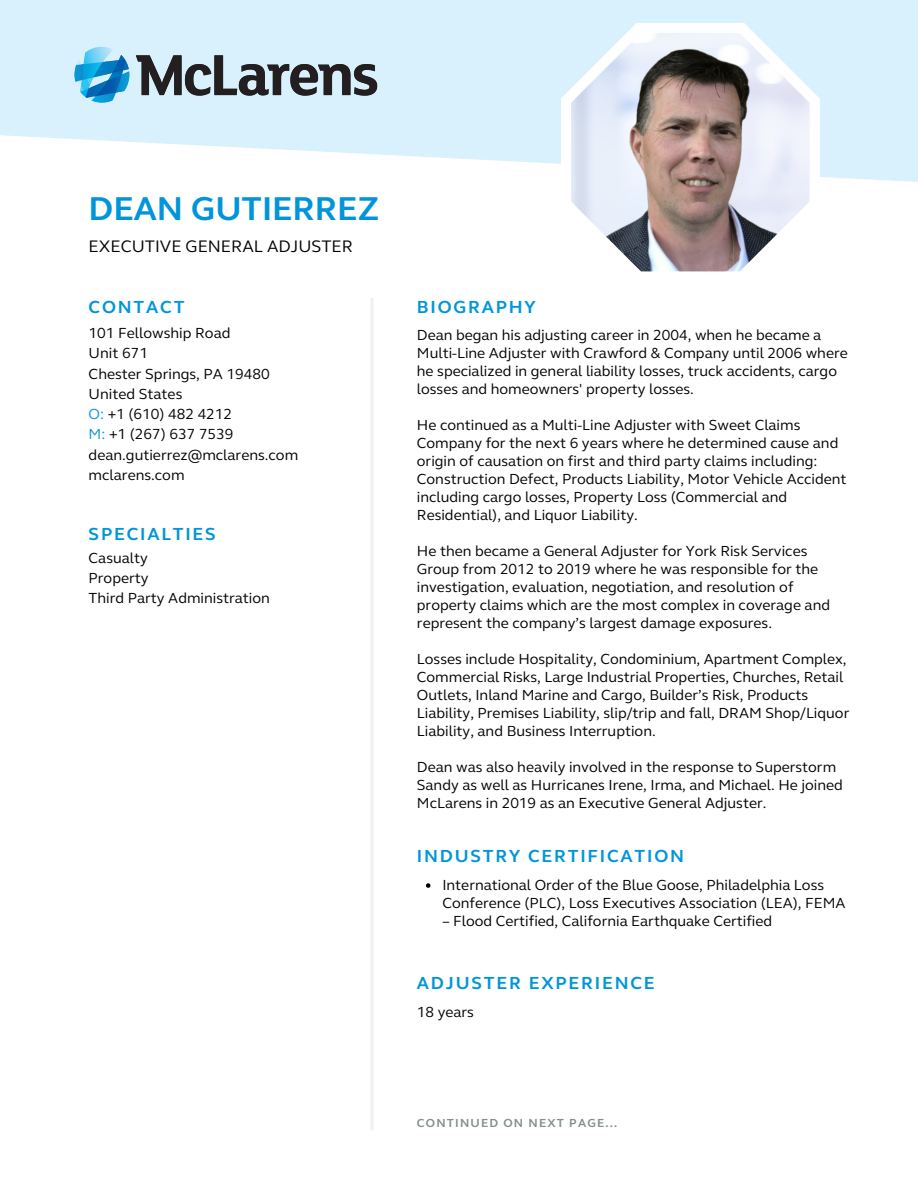
<style>
.page{position:relative;width:918px;height:1188px;background:#fff}
.page>*{position:absolute;margin:0;border:0;box-sizing:border-box;transform-origin:0 0}
.t1{font:700 33.9px "FS Elliot";color:#0095da}
.t2{font:700 18px "FS Elliot";letter-spacing:.1em;color:#0095da}
.t3{font:17.1px "FS Elliot";color:#000}
.t4{font:15px/18px "FS Elliot";color:#000}
.t5{font:700 12px "FS Elliot";letter-spacing:.1em;color:#848f8e}
.s1{color:#0095da}
</style>
<div class="page">
<hr style="left:371px;top:298px;width:2px;height:832px;background:#eff0f2">
<svg style="left:561px;top:23px;width:259px;height:249px"></svg>
<img style="left:571px;top:33px;width:239px;height:238px">
<svg style="left:426px;top:883px;width:4px;height:5px"></svg>
<img style="left:54px;top:23px;width:344px;height:103px">
<h1 class="t1" style="left:89px;top:189px;width:292px">DEAN GUTIERREZ</h1>
<p class="t3" style="left:89px;top:236px;width:266px">EXECUTIVE GENERAL ADJUSTER</p>
<p class="t2" style="left:89px;top:296px;width:97px">CONTACT</p>
<p class="t4" style="left:89px;top:323px;width:211px;line-height:20.2px">101 Fellowship Road<br>Unit 671<br>Chester Springs, PA 19480<br>United States<br><span class="s1">O:</span> +1 (610) 482 4212<br><span class="s1">M:</span> +1 (267) 637 7539 dean.gutierrez@mclarens.com mclarens.com</p>
<p class="t2" style="left:89px;top:523px;width:129px">SPECIALTIES</p>
<p class="t4" style="left:89px;top:548px;width:183px;line-height:20.2px">Casualty<br>Property<br>Third Party Administration</p>
<p class="t2" style="left:417px;top:296px;width:120px">BIOGRAPHY</p>
<p class="t4" style="left:417px;top:327px;width:432px">Dean began his adjusting career in 2004, when he became a Multi-Line Adjuster with Crawford &amp; Company until 2006 where he specialized in general liability losses, truck accidents, cargo losses and homeowners' property losses.</p>
<p class="t4" style="left:417px;top:417px;width:431px">He continued as a Multi-Line Adjuster with Sweet Claims Company for the next 6 years where he determined cause and origin of causation on first and third party claims including:<br>Construction Defect, Products Liability, Motor Vehicle Accident including cargo losses, Property Loss (Commercial and Residential), and Liquor Liability.</p>
<p class="t4" style="left:417px;top:543px;width:415px">He then became a General Adjuster for York Risk Services Group from 2012 to 2019 where he was responsible for the investigation, evaluation, negotiation, and resolution of property claims which are the most complex in coverage and represent the company’s largest damage exposures.</p>
<p class="t4" style="left:417px;top:651px;width:434px">Losses include Hospitality, Condominium, Apartment Complex, Commercial Risks, Large Industrial Properties, Churches, Retail Outlets, Inland Marine and Cargo, Builder’s Risk, Products Liability, Premises Liability, slip/trip and fall, DRAM Shop/Liquor Liability, and Business Interruption.</p>
<p class="t4" style="left:417px;top:759px;width:428px">Dean was also heavily involved in the response to Superstorm<br>Sandy as well as Hurricanes Irene, Irma, and Michael. He joined<br>McLarens in 2019 as an Executive General Adjuster.</p>
<p class="t2" style="left:417px;top:846px;width:269px">INDUSTRY CERTIFICATION</p>
<p class="t4" style="left:442px;top:876px;width:405px">International Order of the Blue Goose, Philadelphia Loss<br>Conference (PLC), Loss Executives Association (LEA), FEMA</p>
<p class="t4" style="left:442px;top:912px;width:331px">– Flood Certified, California Earthquake Certified</p>
<p class="t2" style="left:417px;top:972px;width:239px">ADJUSTER EXPERIENCE</p>
<p class="t4" style="left:417px;top:1003px;width:59px">18 years</p>
<p class="t5" style="left:417px;top:1115px;width:202px">CONTINUED ON NEXT PAGE...</p>
</div>
